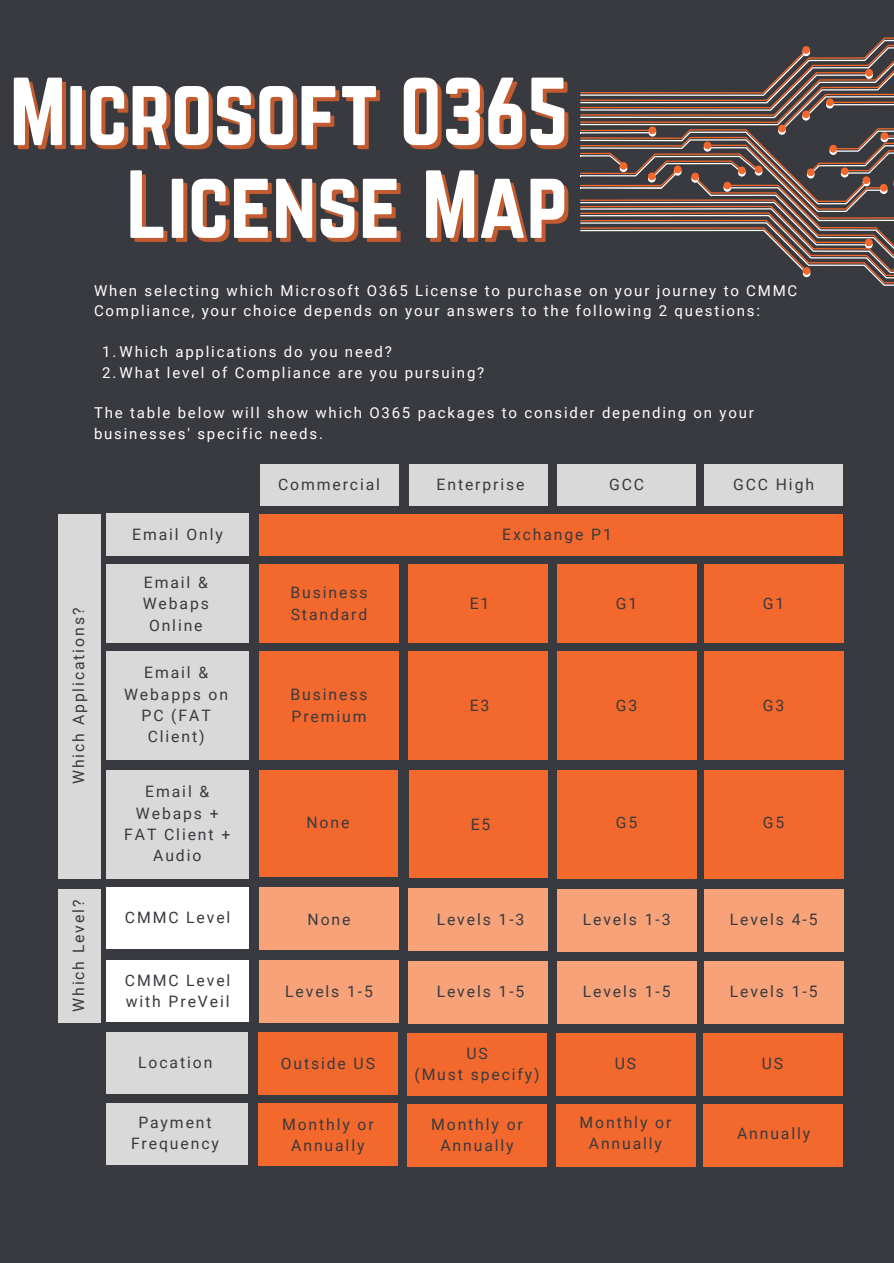
<style>
.page{position:relative;width:894px;height:1263px;background:#fff}
.page>*{position:absolute;margin:0;border:0;box-sizing:border-box;transform-origin:0 0}
.t1{font:84.45px/92.7px "Norwester";color:#fff;text-align:right}
.t2{font:15.75px/21.5px "Roboto";letter-spacing:.12em;color:#393a3f;text-align:center}
.t3{font:15px/20.4px "Roboto";letter-spacing:.12em;color:#fff}
</style>
<div class="page">
<div style="left:0;top:0;width:893px;height:1262px;background:#393a3f"></div>
<div style="left:259px;top:464px;width:139px;height:41px;background:#d9d9d9"></div>
<div style="left:106px;top:513px;width:143px;height:43px;background:#d9d9d9"></div>
<div style="left:106px;top:564px;width:142px;height:79px;background:#d9d9d9"></div>
<div style="left:106px;top:651px;width:143px;height:109px;background:#d9d9d9"></div>
<div style="left:106px;top:769px;width:143px;height:109px;background:#d9d9d9"></div>
<div style="left:408px;top:464px;width:139px;height:41px;background:#d9d9d9"></div>
<div style="left:557px;top:464px;width:138px;height:41px;background:#d9d9d9"></div>
<div style="left:704px;top:464px;width:138px;height:41px;background:#d9d9d9"></div>
<div style="left:259px;top:514px;width:583px;height:42px;background:#f3682c"></div>
<div style="left:259px;top:564px;width:139px;height:79px;background:#f3682c"></div>
<div style="left:408px;top:564px;width:139px;height:79px;background:#f3682c"></div>
<div style="left:557px;top:564px;width:139px;height:79px;background:#f3682c"></div>
<div style="left:704px;top:564px;width:139px;height:79px;background:#f3682c"></div>
<div style="left:259px;top:651px;width:140px;height:109px;background:#f3682c"></div>
<div style="left:408px;top:651px;width:140px;height:109px;background:#f3682c"></div>
<div style="left:557px;top:651px;width:139px;height:109px;background:#f3682c"></div>
<div style="left:704px;top:651px;width:139px;height:109px;background:#f3682c"></div>
<div style="left:259px;top:769px;width:139px;height:107px;background:#f3682c"></div>
<div style="left:408px;top:769px;width:139px;height:108px;background:#f3682c"></div>
<div style="left:557px;top:769px;width:139px;height:109px;background:#f3682c"></div>
<div style="left:704px;top:769px;width:139px;height:109px;background:#f3682c"></div>
<div style="left:106px;top:887px;width:143px;height:62px;background:#fff"></div>
<div style="left:259px;top:887px;width:139px;height:63px;background:#f7a278"></div>
<div style="left:408px;top:888px;width:139px;height:63px;background:#f7a278"></div>
<div style="left:557px;top:888px;width:139px;height:63px;background:#f7a278"></div>
<div style="left:704px;top:888px;width:139px;height:63px;background:#f7a278"></div>
<div style="left:106px;top:959px;width:143px;height:62px;background:#fff"></div>
<div style="left:259px;top:959px;width:139px;height:63px;background:#f7a278"></div>
<div style="left:408px;top:960px;width:139px;height:63px;background:#f7a278"></div>
<div style="left:557px;top:961px;width:139px;height:63px;background:#f7a278"></div>
<div style="left:704px;top:961px;width:139px;height:63px;background:#f7a278"></div>
<div style="left:106px;top:1031px;width:141px;height:62px;background:#d9d9d9"></div>
<div style="left:258px;top:1031px;width:139px;height:63px;background:#f3682c"></div>
<div style="left:407px;top:1032px;width:139px;height:63px;background:#f3682c"></div>
<div style="left:556px;top:1033px;width:139px;height:63px;background:#f3682c"></div>
<div style="left:702px;top:1033px;width:139px;height:63px;background:#f3682c"></div>
<svg style="left:580px;top:33px;width:314px;height:257px"></svg>
<div style="left:58px;top:888px;width:42px;height:134px;background:#d9d9d9"></div>
<div style="left:58px;top:514px;width:42px;height:364px;background:#d9d9d9"></div>
<div style="left:106px;top:1102px;width:142px;height:62px;background:#d9d9d9"></div>
<div style="left:258px;top:1102px;width:139px;height:63px;background:#f3682c"></div>
<div style="left:407px;top:1103px;width:139px;height:63px;background:#f3682c"></div>
<div style="left:556px;top:1104px;width:139px;height:62px;background:#f3682c"></div>
<div style="left:702px;top:1104px;width:139px;height:62px;background:#f3682c"></div>
<h1 class="t1" style="left:10px;top:69px;width:560px">Microsoft O365<br>License Map</h1>
<p class="t3" style="left:94px;top:280px;width:704px">When selecting which Microsoft O365 License to purchase on your journey to CMMC<br>Compliance, your choice depends on your answers to the following 2 questions:</p>
<p class="t3" style="left:102px;top:342px;width:383px">1.Which applications do you need?<br>2.What level of Compliance are you pursuing?</p>
<p class="t3" style="left:94px;top:403px;width:661px">The table below will show which O365 packages to consider depending on your businesses' specific needs.</p>
<p class="t2" style="left:68px;top:783px;width:177px;rotate:-90deg">Which Applications?</p>
<p class="t2" style="left:68px;top:1011px;width:114px;rotate:-90deg">Which Level?</p>
<p class="t2" style="left:132px;top:524px;width:92px">Email Only</p>
<p class="t2" style="left:143px;top:571px;width:68px">Email &amp;<br>Webaps<br>Online</p>
<p class="t2" style="left:124px;top:662px;width:106px">Email &amp;<br>Webapps on<br>PC (FAT<br>Client)</p>
<p class="t2" style="left:124px;top:781px;width:107px">Email &amp;<br>Webaps +<br>FAT Client +<br>Audio</p>
<p class="t2" style="left:278px;top:473px;width:103px">Commercial</p>
<p class="t2" style="left:436px;top:473px;width:89px">Enterprise</p>
<p class="t2" style="left:609px;top:473px;width:36px">GCC</p>
<p class="t2" style="left:733px;top:473px;width:82px">GCC High</p>
<p class="t2" style="left:502px;top:524px;width:111px">Exchange P1</p>
<p class="t2" style="left:290px;top:582px;width:78px;text-align:left">Business<br>Standard</p>
<p class="t2" style="left:290px;top:684px;width:78px;text-align:left">Business<br>Premium</p>
<p class="t2" style="left:306px;top:812px;width:44px">None</p>
<p class="t2" style="left:469px;top:593px;width:21px">E1</p>
<p class="t2" style="left:469px;top:694px;width:21px">E3</p>
<p class="t2" style="left:470px;top:814px;width:21px">E5</p>
<p class="t2" style="left:615px;top:592px;width:23px">G1</p>
<p class="t2" style="left:762px;top:592px;width:23px">G1</p>
<p class="t2" style="left:615px;top:694px;width:23px">G3</p>
<p class="t2" style="left:762px;top:694px;width:23px">G3</p>
<p class="t2" style="left:615px;top:812px;width:23px">G5</p>
<p class="t2" style="left:762px;top:812px;width:23px">G5</p>
<p class="t2" style="left:125px;top:907px;width:107px">CMMC Level</p>
<p class="t2" style="left:307px;top:908px;width:44px">None</p>
<p class="t2" style="left:436px;top:908px;width:89px">Levels 1-3</p>
<p class="t2" style="left:582px;top:908px;width:89px">Levels 1-3</p>
<p class="t2" style="left:729px;top:908px;width:89px">Levels 4-5</p>
<p class="t2" style="left:125px;top:969px;width:107px;text-align:left">CMMC Level with PreVeil</p>
<p class="t2" style="left:285px;top:980px;width:89px">Levels 1-5</p>
<p class="t2" style="left:436px;top:980px;width:89px">Levels 1-5</p>
<p class="t2" style="left:582px;top:980px;width:89px">Levels 1-5</p>
<p class="t2" style="left:729px;top:980px;width:89px">Levels 1-5</p>
<p class="t2" style="left:138px;top:1051px;width:76px">Location</p>
<p class="t2" style="left:281px;top:1052px;width:96px">Outside US</p>
<p class="t2" style="left:414px;top:1042px;width:127px">US<br>(Must specify)</p>
<p class="t2" style="left:614px;top:1052px;width:23px">US</p>
<p class="t2" style="left:761px;top:1052px;width:23px">US</p>
<p class="t2" style="left:131px;top:1111px;width:89px">Payment<br>Frequency</p>
<p class="t2" style="left:282px;top:1113px;width:93px">Monthly or<br>Annually</p>
<p class="t2" style="left:431px;top:1113px;width:93px">Monthly or<br>Annually</p>
<p class="t2" style="left:579px;top:1111px;width:93px">Monthly or<br>Annually</p>
<p class="t2" style="left:736px;top:1122px;width:75px">Annually</p>
</div>
